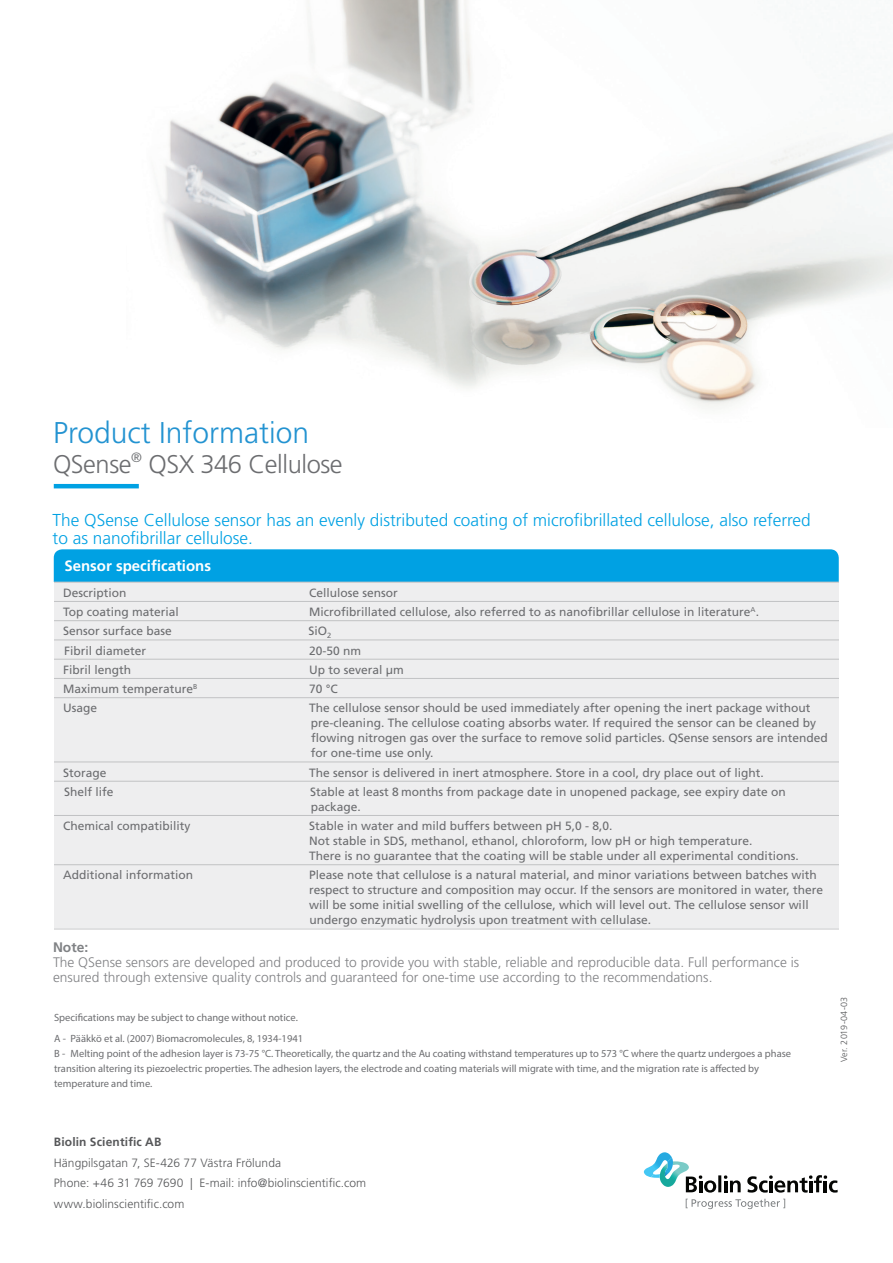
<style>
.page{position:relative;width:893px;height:1263px;background:#fff}
.page>*{position:absolute;margin:0;border:0;box-sizing:border-box;transform-origin:0 0}
.O_Heading_Cover_Blue{font:300 30px "Frutiger LT Std";color:#2393d1}
.t1{font:300 25.5px "Frutiger LT Std";letter-spacing:-.015em;color:#6c6d70}
.t2{font:300 17.25px "Frutiger LT Std";color:#00a1e3}
.t3{font:700 15px "Frutiger LT Std";color:#fff}
.t4{font:300 13.8px "Frutiger LT Std";color:#818285}
.t5{font:700 13.8px "Frutiger LT Std";color:#808285}
.t6{font:12px/15px "Frutiger LT Std";color:#6c6d70}
.Contact_80{font:300 12px "Frutiger LT Std";letter-spacing:.005em;color:#57585a}
.Contact_80-2{font:700 12px "Frutiger LT Std";letter-spacing:.015em;color:#57585a}
.t7{font:10.5px/15px "Myriad Pro";color:#6c6d70}
.Figure_text{font:300 9px "Frutiger LT Std";color:#57585a}
</style>
<div class="page">
<div style="left:54px;top:582px;width:785px;height:346px;background:#eeeeef"></div>
<div style="left:54px;top:549px;width:785px;height:33px;background:#00a1e3"></div>
<hr style="left:54px;top:582px;width:785px;height:1px;background:#c1c2c4">
<hr style="left:54px;top:601px;width:785px;height:1px;background:#c1c2c4">
<hr style="left:54px;top:620px;width:785px;height:1px;background:#c1c2c4">
<hr style="left:54px;top:639px;width:785px;height:1px;background:#c1c2c4">
<hr style="left:54px;top:659px;width:785px;height:1px;background:#c1c2c4">
<hr style="left:54px;top:678px;width:785px;height:1px;background:#c1c2c4">
<hr style="left:54px;top:697px;width:785px;height:1px;background:#c1c2c4">
<hr style="left:54px;top:761px;width:785px;height:1px;background:#c1c2c4">
<hr style="left:54px;top:781px;width:785px;height:1px;background:#c1c2c4">
<hr style="left:54px;top:815px;width:785px;height:1px;background:#c1c2c4">
<hr style="left:54px;top:864px;width:785px;height:1px;background:#c1c2c4">
<hr style="left:54px;top:929px;width:785px;height:1px;background:#c1c2c4">
<svg style="left:686px;top:1199px;width:99px;height:10px"></svg>
<svg style="left:644px;top:1152px;width:194px;height:40px"></svg>
<hr style="left:54px;top:484px;width:85px;height:4px;background:#00a1e3">
<img style="left:161px;top:0;width:732px;height:408px">
<p class="O_Heading_Cover_Blue" style="left:53px;top:415px;width:258px">Product Information</p>
<p class="t1" style="left:53px;top:449px;width:291px">QSense<sup>®</sup> QSX 346 Cellulose</p>
<p class="t2" style="left:53px;top:510px;width:760px">The QSense Cellulose sensor has an evenly distributed coating of microfibrillated cellulose, also referred</p>
<p class="t2" style="left:53px;top:528px;width:202px">to as nanofibrillar cellulose.</p>
<p class="t3" style="left:64px;top:557px;width:148px">Sensor specifications</p>
<p class="t6" style="left:63px;top:585px;width:65px">Description</p>
<p class="t6" style="left:309px;top:585px;width:90px">Cellulose sensor</p>
<p class="t6" style="left:63px;top:604px;width:117px">Top coating material</p>
<p class="t6" style="left:309px;top:604px;width:451px">Microfibrillated cellulose, also referred to as nanofibrillar cellulose in literature<sup>A</sup>.</p>
<p class="t6" style="left:63px;top:624px;width:110px">Sensor surface base</p>
<p class="t6" style="left:308px;top:624px;width:24px">SiO<sub>2</sub></p>
<p class="t6" style="left:64px;top:643px;width:84px">Fibril diameter</p>
<p class="t6" style="left:309px;top:643px;width:54px">20-50 nm</p>
<p class="t6" style="left:63px;top:662px;width:70px">Fibril length</p>
<p class="t6" style="left:309px;top:662px;width:96px">Up to several µm</p>
<p class="t6" style="left:63px;top:681px;width:136px">Maximum temperature<sup>B</sup></p>
<p class="t6" style="left:309px;top:681px;width:30px">70 °C</p>
<p class="t6" style="left:63px;top:701px;width:36px">Usage</p>
<p class="t6" style="left:309px;top:701px;width:520px">The cellulose sensor should be used immediately after opening the inert package without pre-cleaning. The cellulose coating absorbs water. If required the sensor can be cleaned by flowing nitrogen gas over the surface to remove solid particles. QSense sensors are intended for one-time use only.</p>
<p class="t6" style="left:63px;top:765px;width:45px">Storage</p>
<p class="t6" style="left:309px;top:765px;width:456px">The sensor is delivered in inert atmosphere. Store in a cool, dry place out of light.</p>
<p class="t6" style="left:64px;top:784px;width:51px">Shelf life</p>
<p class="t6" style="left:310px;top:784px;width:477px">Stable at least 8 months from package date in unopened package, see expiry date on package.</p>
<p class="t6" style="left:63px;top:818px;width:129px">Chemical compatibility</p>
<p class="t6" style="left:309px;top:818px;width:491px">Stable in water and mild buffers between pH 5,0 - 8,0.<br>Not stable in SDS, methanol, ethanol, chloroform, low pH or high temperature.<br>There is no guarantee that the coating will be stable under all experimental conditions.</p>
<p class="t6" style="left:63px;top:868px;width:132px">Additional information</p>
<p class="t6" style="left:309px;top:868px;width:515px">Please note that cellulose is a natural material, and minor variations between batches with respect to structure and composition may occur. If the sensors are monitored in water, there will be some initial swelling of the cellulose, which will level out. The cellulose sensor will undergo enzymatic hydrolysis upon treatment with cellulase.</p>
<p class="t5" style="left:53px;top:939px;width:37px">Note:</p>
<p class="t4" style="left:53px;top:954px;width:748px">The QSense sensors are developed and produced to provide you with stable, reliable and reproducible data. Full performance is</p>
<p class="t4" style="left:53px;top:969px;width:661px">ensured through extensive quality controls and guaranteed for one-time use according to the recommendations.</p>
<p class="t7" style="left:54px;top:1010px;width:245px">Specifications may be subject to change without notice.</p>
<p class="t7" style="left:54px;top:1031px;width:739px">A - Pääkkö et al. (2007) Biomacromolecules, 8, 1934-1941<br>B - Melting point of the adhesion layer is 73-75 °C. Theoretically, the quartz and the Au coating withstand temperatures up to 573 °C where the quartz undergoes a phase transition altering its piezoelectric properties. The adhesion layers, the electrode and coating materials will migrate with time, and the migration rate is affected by</p>
<p class="t7" style="left:54px;top:1076px;width:100px">temperature and time.</p>
<p class="Figure_text" style="left:839px;top:1062px;width:67px;rotate:-90deg">Ver. 2019-04-03</p>
<p class="Contact_80-2" style="left:54px;top:1135px;width:109px">Biolin Scientific AB</p>
<p class="Contact_80" style="left:54px;top:1156px;width:229px">Hängpilsgatan 7, SE-426 77 Västra Frölunda</p>
<p class="Contact_80" style="left:54px;top:1176px;width:314px">Phone: +46 31 769 7690 | E-mail: info@biolinscientific.com</p>
<p class="Contact_80" style="left:54px;top:1197px;width:132px">www.biolinscientific.com</p>
</div>
